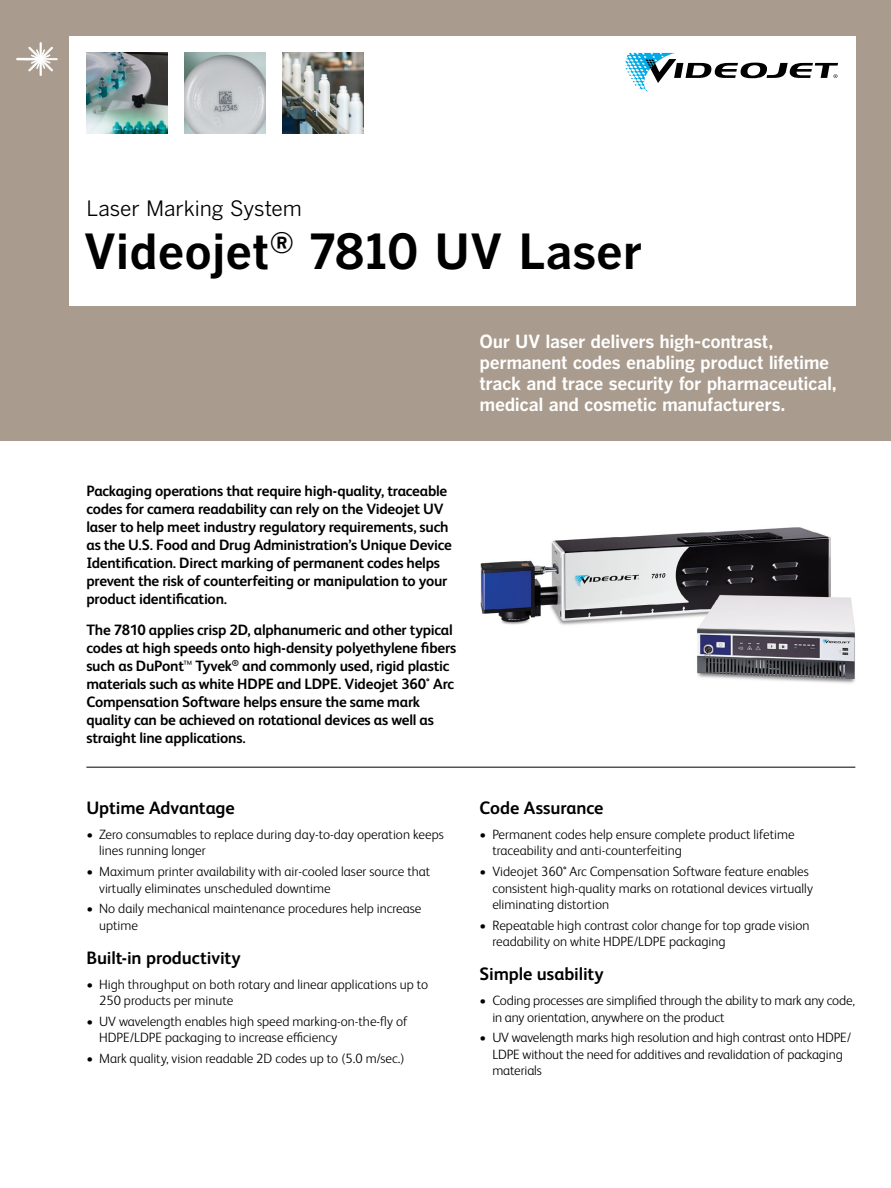
<style>
.page{position:relative;width:891px;height:1188px;background:#fff}
.page>*{position:absolute;margin:0;border:0;box-sizing:border-box;transform-origin:0 0}
.t1{font:700 48px "Benton Gothic";color:#000}
.t2{font:21px "Benton Gothic";letter-spacing:-.005em;color:#000}
.t3{font:700 18px/21px "Benton Gothic";letter-spacing:-.02em;color:#fff}
.t4{font:700 18px "FS Albert Pro";letter-spacing:-.005em;color:#000}
.t5{font:700 15px/18px "FS Albert Pro";letter-spacing:-.015em;color:#000}
.t6{font:300 13.5px/16.5px "FS Albert Pro";color:#000}
.s1{font-weight:300}
</style>
<div class="page">
<div style="left:0;top:0;width:891px;height:441px;background:#a99b8d"></div>
<div style="left:69px;top:36px;width:786px;height:270px;background:#fff"></div>
<hr style="left:16px;top:58px;width:26px;height:2px;background:#fff">
<hr style="left:24px;top:58px;width:34px;height:2px;background:#fff">
<hr style="left:40px;top:42px;width:2px;height:34px;background:#fff">
<svg style="left:28px;top:47px;width:25px;height:24px"></svg>
<svg style="left:625px;top:53px;width:213px;height:39px"></svg>
<hr style="left:86px;top:767px;width:769px;height:1px;background:#000">
<img style="left:185px;top:53px;width:81px;height:81px">
<img style="left:480px;top:527px;width:375px;height:157px">
<img style="left:283px;top:53px;width:81px;height:81px">
<img style="left:86px;top:53px;width:81px;height:81px">
<h2 class="t2" style="left:86px;top:197px;width:217px">Laser Marking System</h2>
<h1 class="t1" style="left:84px;top:224px;width:561px">Videojet<sup>®</sup> 7810 UV Laser</h1>
<h3 class="t3" style="left:480px;top:332px;width:359px">Our UV laser delivers high-contrast, permanent codes enabling product lifetime track and trace security for pharmaceutical, medical and cosmetic manufacturers.</h3>
<p class="t5" style="left:86px;top:481px;width:367px">Packaging operations that require high-quality, traceable codes for camera readability can rely on the Videojet UV laser to help meet industry regulatory requirements, such as the U.S. Food and Drug Administration’s Unique Device Identification. Direct marking of permanent codes helps prevent the risk of counterfeiting or manipulation to your product identification.</p>
<p class="t5" style="left:86px;top:620px;width:372px">The 7810 applies crisp 2D, alphanumeric and other typical codes at high speeds onto high-density polyethylene fibers such as DuPont<span class="s1">™</span> Tyvek<sup>®</sup> and commonly used, rigid plastic materials such as white HDPE and LDPE. Videojet 360° Arc Compensation Software helps ensure the same mark quality can be achieved on rotational devices as well as straight line applications.</p>
<h3 class="t4" style="left:86px;top:795px;width:150px">Uptime Advantage</h3>
<p class="t6" style="left:99px;top:825px;width:346px;text-indent:-13px">• Zero consumables to replace during day-to-day operation keeps lines running longer</p>
<p class="t6" style="left:99px;top:862px;width:333px;text-indent:-13px">• Maximum printer availability with air-cooled laser source that virtually eliminates unscheduled downtime</p>
<p class="t6" style="left:99px;top:900px;width:324px;text-indent:-13px">• No daily mechanical maintenance procedures help increase uptime</p>
<h3 class="t4" style="left:86px;top:945px;width:156px">Built-in productivity</h3>
<p class="t6" style="left:99px;top:975px;width:331px;text-indent:-13px">• High throughput on both rotary and linear applications up to<br>250 products per minute</p>
<p class="t6" style="left:99px;top:1012px;width:310px;text-indent:-13px">• UV wavelength enables high speed marking-on-the-fly of<br>HDPE/LDPE packaging to increase efficiency</p>
<p class="t6" style="left:86px;top:1049px;width:320px">• Mark quality, vision readable 2D codes up to (5.0 m/sec.)</p>
<h3 class="t4" style="left:480px;top:795px;width:125px">Code Assurance</h3>
<p class="t6" style="left:492px;top:825px;width:304px;text-indent:-13px">• Permanent codes help ensure complete product lifetime traceability and anti-counterfeiting</p>
<p class="t6" style="left:492px;top:862px;width:322px;text-indent:-13px">• Videojet 360° Arc Compensation Software feature enables consistent high-quality marks on rotational devices virtually eliminating distortion</p>
<p class="t6" style="left:492px;top:916px;width:319px;text-indent:-13px">• Repeatable high contrast color change for top grade vision readability on white HDPE/LDPE packaging</p>
<h3 class="t4" style="left:480px;top:961px;width:126px">Simple usability</h3>
<p class="t6" style="left:492px;top:991px;width:364px;text-indent:-13px">• Coding processes are simplified through the ability to mark any code, in any orientation, anywhere on the product</p>
<p class="t6" style="left:492px;top:1029px;width:360px;text-indent:-13px">• UV wavelength marks high resolution and high contrast onto HDPE/<br>LDPE without the need for additives and revalidation of packaging materials</p>
</div>
